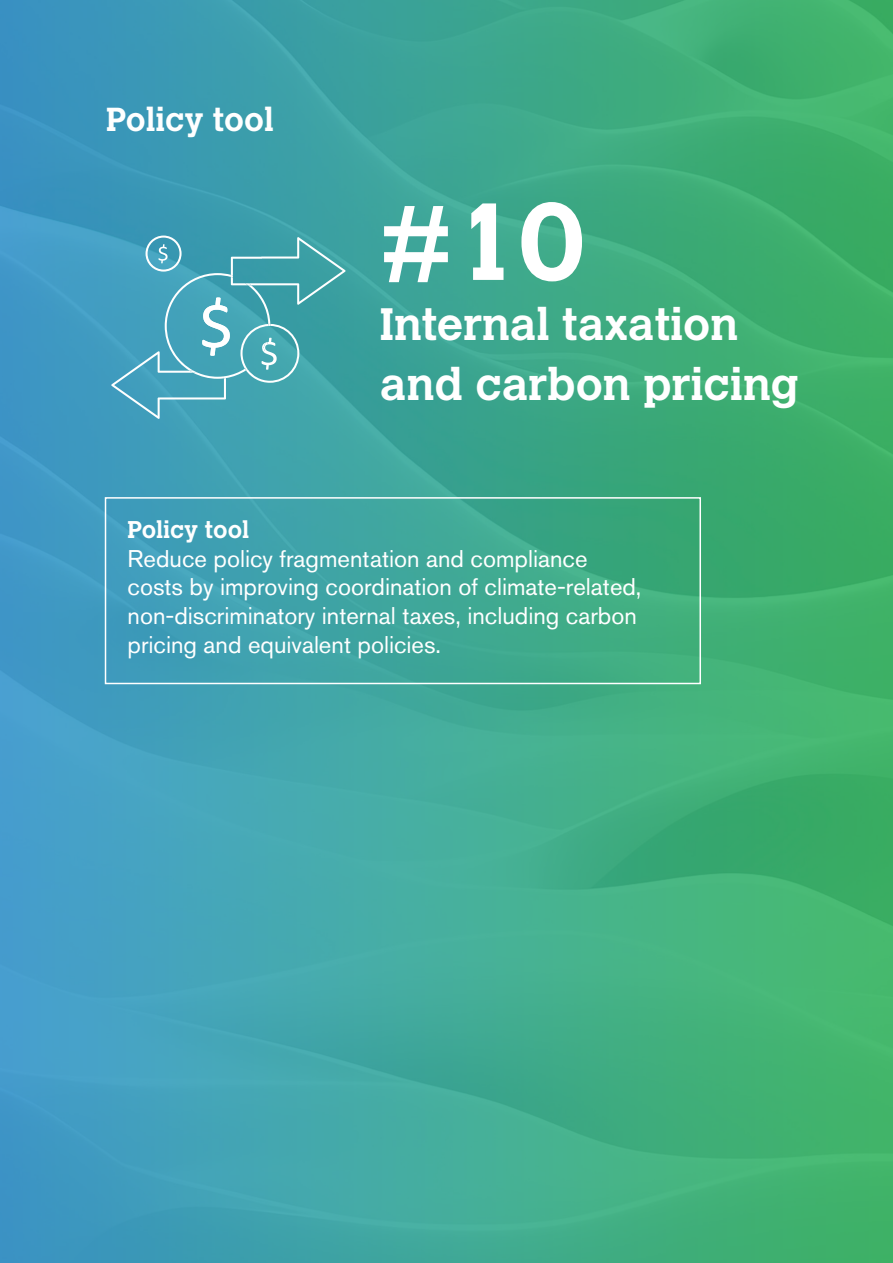
<style>
.page{position:relative;width:893px;height:1263px;background:#fff}
.page>*{position:absolute;margin:0;border:0;box-sizing:border-box;transform-origin:0 0}
.t1{font:700 108px "Calvert MT Std";color:#fff}
.t2{font:700 45px/60px "Calvert MT Std";color:#fff}
.t3{font:700 33px "Calvert MT Std";color:#fff}
.t4{font:24px/28.8px "Akzidenz Grotesk BE";color:#fff}
.t5{font:700 24px "Calvert MT Std";color:#fff}
</style>
<div class="page">
<div style="left:0;top:0;width:893px;height:1263px;background:linear-gradient(to right,#419bcd,#3fb463)"></div>
<svg style="left:111px;top:236px;width:234px;height:183px;background:#4ca6b6"></svg>
<div style="left:105px;top:497px;width:596px;height:187px;border:2px solid #fff"></div>
<h3 class="t3" style="left:106px;top:98px;width:169px">Policy tool</h3>
<h1 class="t1" style="left:380px;top:174px;width:206px">#10</h1>
<h2 class="t2" style="left:380px;top:293px;width:420px">Internal taxation and carbon pricing</h2>
<p class="t5" style="left:128px;top:514px;width:123px">Policy tool</p>
<p class="t4" style="left:128px;top:544px;width:515px">Reduce policy fragmentation and compliance costs by improving coordination of climate-related, non‑discriminatory internal taxes, including carbon pricing and equivalent policies.</p>
</div>
